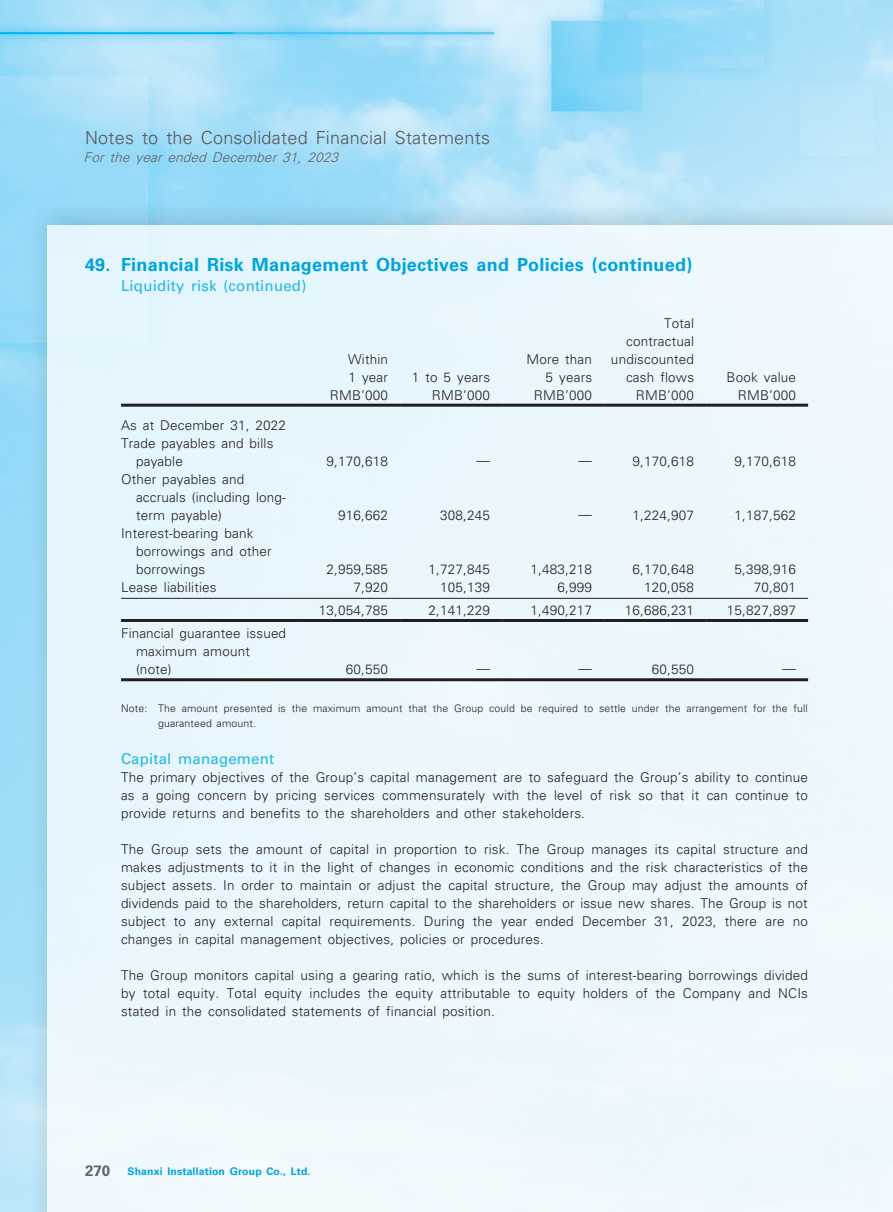
<style>
.page{position:relative;width:893px;height:1212px;background:#fff}
.page>*{position:absolute;margin:0;border:0;box-sizing:border-box;transform-origin:0 0}
._03_H1{font:700 18px "Univers LT Std";letter-spacing:.015em;color:#00a4dc}
.t1{font:300 18px "Univers LT Std";letter-spacing:.015em;color:#57585a}
._04___H2{font:15px "Univers LT Std";letter-spacing:.015em;color:#20b6e4}
._01_Body_Text{font:300 13.5px/18px "Univers LT Std";letter-spacing:.015em;color:#231f20;text-align:justify}
._15_Table_Stub{font:300 13.5px/18px "Univers LT Std";letter-spacing:.015em;color:#231f20}
.t2{font:italic 300 13.5px "Univers LT Std";color:#636366}
._02_Note_Text{font:300 10.5px/15px "Univers LT Std";letter-spacing:.015em;color:#231f20}
.t3{font:700 10.5px "Univers LT Std";letter-spacing:.015em;color:#00a4dc}
.s1{font-size:15px;color:#636366}
</style>
<div class="page">
<img style="left:0;top:0;width:893px;height:1212px">
<div style="left:25px;top:197px;width:868px;height:1015px;background:#231f20;opacity:.25"></div>
<div style="left:47px;top:225px;width:846px;height:987px;background:#ebf7fd"></div>
<hr style="left:121px;top:404px;width:177px;height:3px;background:#231f20">
<hr style="left:298px;top:404px;width:102px;height:3px;background:#231f20">
<hr style="left:400px;top:404px;width:102px;height:3px;background:#231f20">
<hr style="left:502px;top:404px;width:102px;height:3px;background:#231f20">
<hr style="left:604px;top:404px;width:102px;height:3px;background:#231f20">
<hr style="left:706px;top:404px;width:102px;height:3px;background:#231f20">
<hr style="left:121px;top:598px;width:177px;height:1px;background:#231f20">
<hr style="left:298px;top:598px;width:102px;height:1px;background:#231f20">
<hr style="left:400px;top:598px;width:102px;height:1px;background:#231f20">
<hr style="left:502px;top:598px;width:102px;height:1px;background:#231f20">
<hr style="left:604px;top:598px;width:102px;height:1px;background:#231f20">
<hr style="left:706px;top:598px;width:102px;height:1px;background:#231f20">
<hr style="left:121px;top:619px;width:177px;height:3px;background:#231f20">
<hr style="left:298px;top:619px;width:102px;height:3px;background:#231f20">
<hr style="left:400px;top:619px;width:102px;height:3px;background:#231f20">
<hr style="left:502px;top:619px;width:102px;height:3px;background:#231f20">
<hr style="left:604px;top:619px;width:102px;height:3px;background:#231f20">
<hr style="left:706px;top:619px;width:102px;height:3px;background:#231f20">
<hr style="left:121px;top:678px;width:177px;height:3px;background:#231f20">
<hr style="left:298px;top:678px;width:102px;height:3px;background:#231f20">
<hr style="left:400px;top:678px;width:102px;height:3px;background:#231f20">
<hr style="left:502px;top:678px;width:102px;height:3px;background:#231f20">
<hr style="left:604px;top:678px;width:102px;height:3px;background:#231f20">
<hr style="left:706px;top:678px;width:102px;height:3px;background:#231f20">
<h1 class="t1" style="left:85px;top:126px;width:406px">Notes to the Consolidated Financial Statements</h1>
<p class="t2" style="left:84px;top:149px;width:260px">For the year ended December 31, 2023</p>
<p class="_03_H1" style="left:85px;top:254px;width:609px">49. Financial Risk Management Objectives and Policies (continued)</p>
<p class="_04___H2" style="left:121px;top:276px;width:187px">Liquidity risk (continued)</p>
<p class="_01_Body_Text" style="left:348px;top:351px;width:41px">Within<br>1 year</p>
<p class="_01_Body_Text" style="left:412px;top:369px;width:80px">1 to 5 years</p>
<p class="_01_Body_Text" style="left:526px;top:351px;width:67px;text-align:right">More than<br>5 years</p>
<p class="_01_Body_Text" style="left:611px;top:315px;width:85px;text-align:right">Total contractual undiscounted cash flows</p>
<p class="_01_Body_Text" style="left:726px;top:369px;width:71px">Book value</p>
<p class="_15_Table_Stub" style="left:121px;top:417px;width:166px">As at December 31, 2022</p>
<p class="_15_Table_Stub" style="left:136px;top:435px;width:139px;text-indent:-15px">Trade payables and bills payable</p>
<p class="_15_Table_Stub" style="left:136px;top:471px;width:151px;text-indent:-15px">Other payables and accruals (including long&shy;term payable)</p>
<p class="_15_Table_Stub" style="left:136px;top:525px;width:137px;text-indent:-15px">Interest-bearing bank borrowings and other borrowings</p>
<p class="_01_Body_Text" style="left:330px;top:387px;width:60px">RMB’000</p>
<p class="_01_Body_Text" style="left:432px;top:387px;width:60px">RMB’000</p>
<p class="_01_Body_Text" style="left:534px;top:387px;width:60px">RMB’000</p>
<p class="_01_Body_Text" style="left:636px;top:387px;width:60px">RMB’000</p>
<p class="_01_Body_Text" style="left:738px;top:387px;width:60px">RMB’000</p>
<p class="_01_Body_Text" style="left:326px;top:453px;width:63px">9,170,618</p>
<p class="_01_Body_Text" style="left:477px;top:451px;width:15px">—</p>
<p class="_01_Body_Text" style="left:579px;top:451px;width:15px">—</p>
<p class="_01_Body_Text" style="left:632px;top:453px;width:63px">9,170,618</p>
<p class="_01_Body_Text" style="left:734px;top:453px;width:63px">9,170,618</p>
<p class="_01_Body_Text" style="left:338px;top:507px;width:51px">916,662</p>
<p class="_01_Body_Text" style="left:440px;top:507px;width:51px">308,245</p>
<p class="_01_Body_Text" style="left:579px;top:505px;width:15px">—</p>
<p class="_01_Body_Text" style="left:632px;top:507px;width:63px">1,224,907</p>
<p class="_01_Body_Text" style="left:734px;top:507px;width:63px">1,187,562</p>
<p class="_01_Body_Text" style="left:326px;top:561px;width:63px">2,959,585</p>
<p class="_01_Body_Text" style="left:428px;top:561px;width:63px">1,727,845</p>
<p class="_01_Body_Text" style="left:530px;top:561px;width:63px">1,483,218</p>
<p class="_01_Body_Text" style="left:632px;top:561px;width:63px">6,170,648</p>
<p class="_01_Body_Text" style="left:734px;top:561px;width:63px">5,398,916</p>
<p class="_15_Table_Stub" style="left:121px;top:579px;width:97px">Lease liabilities</p>
<p class="_01_Body_Text" style="left:354px;top:579px;width:36px">7,920</p>
<p class="_01_Body_Text" style="left:440px;top:579px;width:51px">105,139</p>
<p class="_01_Body_Text" style="left:558px;top:579px;width:36px">6,999</p>
<p class="_01_Body_Text" style="left:644px;top:579px;width:51px">120,058</p>
<p class="_01_Body_Text" style="left:754px;top:579px;width:44px">70,801</p>
<p class="_01_Body_Text" style="left:319px;top:601px;width:71px">13,054,785</p>
<p class="_01_Body_Text" style="left:428px;top:601px;width:63px">2,141,229</p>
<p class="_01_Body_Text" style="left:530px;top:601px;width:63px">1,490,217</p>
<p class="_01_Body_Text" style="left:625px;top:601px;width:71px">16,686,231</p>
<p class="_01_Body_Text" style="left:727px;top:601px;width:71px">15,827,897</p>
<p class="_15_Table_Stub" style="left:136px;top:624px;width:152px;text-indent:-15px">Financial guarantee issued maximum amount (note)</p>
<p class="_01_Body_Text" style="left:346px;top:660px;width:44px">60,550</p>
<p class="_01_Body_Text" style="left:477px;top:659px;width:15px">—</p>
<p class="_01_Body_Text" style="left:579px;top:659px;width:15px">—</p>
<p class="_01_Body_Text" style="left:652px;top:660px;width:44px">60,550</p>
<p class="_01_Body_Text" style="left:783px;top:659px;width:15px">—</p>
<p class="_02_Note_Text" style="left:158px;top:700px;width:651px;text-indent:-37px">Note: The amount presented is the maximum amount that the Group could be required to settle under the arrangement for the full guaranteed amount.</p>
<p class="_04___H2" style="left:121px;top:750px;width:155px">Capital management</p>
<p class="_01_Body_Text" style="left:121px;top:768px;width:689px">The primary objectives of the Group’s capital management are to safeguard the Group’s ability to continue as a going concern by pricing services commensurately with the level of risk so that it can continue to provide returns and benefits to the shareholders and other stakeholders.</p>
<p class="_01_Body_Text" style="left:121px;top:840px;width:689px">The Group sets the amount of capital in proportion to risk. The Group manages its capital structure and makes adjustments to it in the light of changes in economic conditions and the risk characteristics of the subject assets. In order to maintain or adjust the capital structure, the Group may adjust the amounts of dividends paid to the shareholders, return capital to the shareholders or issue new shares. The Group is not subject to any external capital requirements. During the year ended December 31, 2023, there are no changes in capital management objectives, policies or procedures.</p>
<p class="_01_Body_Text" style="left:121px;top:966px;width:688px">The Group monitors capital using a gearing ratio, which is the sums of interest-bearing borrowings divided by total equity. Total equity includes the equity attributable to equity holders of the Company and NCIs stated in the consolidated statements of financial position.</p>
<p class="t3" style="left:85px;top:1165px;width:227px"><span class="s1">270</span> Shanxi Installation Group Co., Ltd.</p>
</div>
